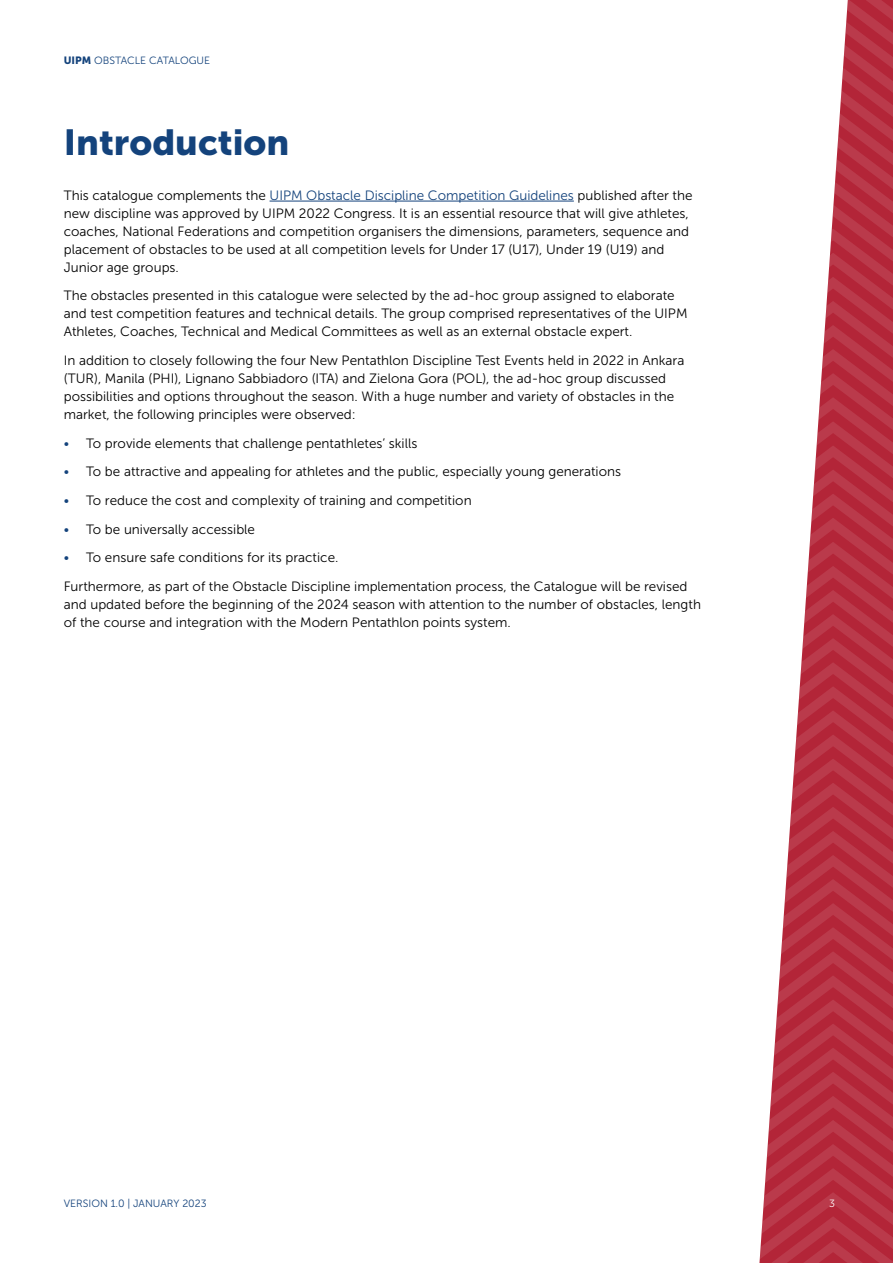
<style>
.page{position:relative;width:893px;height:1263px;background:#fff}
.page>*{position:absolute;margin:0;border:0;box-sizing:border-box;transform-origin:0 0}
.t1{font:36px "Museo Sans 900";color:#14437c}
.t2{font:13.5px/18px "Museo Sans 300";color:#000}
.t3{font:10.5px "Museo Sans 300";color:#14437c}
.t4{font:10.5px "Museo Sans 300";color:#fff}
.s1{font-family:"Museo Sans 900"}
.s2{color:#14437c}
</style>
<div class="page">
<svg style="left:759px;top:0;width:134px;height:1263px"></svg>
<hr style="left:270px;top:201px;width:304px;height:1px;background:#14437c">
<p class="t3" style="left:64px;top:54px;width:148px"><span class="s1">UIPM</span> OBSTACLE CATALOGUE</p>
<h1 class="t1" style="left:64px;top:122px;width:227px">Introduction</h1>
<p class="t2" style="left:64px;top:186px;width:630px">This catalogue complements the <span class="s2">UIPM Obstacle Discipline Competition Guidelines</span> published after the new discipline was approved by UIPM 2022 Congress. It is an essential resource that will give athletes, coaches, National Federations and competition organisers the dimensions, parameters, sequence and placement of obstacles to be used at all competition levels for Under 17 (U17), Under 19 (U19) and Junior age groups.</p>
<p class="t2" style="left:64px;top:287px;width:625px">The obstacles presented in this catalogue were selected by the ad-hoc group assigned to elaborate and test competition features and technical details. The group comprised representatives of the UIPM<br>Athletes, Coaches, Technical and Medical Committees as well as an external obstacle expert.</p>
<p class="t2" style="left:64px;top:351px;width:622px">In addition to closely following the four New Pentathlon Discipline Test Events held in 2022 in Ankara (TUR), Manila (PHI), Lignano Sabbiadoro (ITA) and Zielona Gora (POL), the ad-hoc group discussed possibilities and options throughout the season. With a huge number and variety of obstacles in the market, the following principles were observed:</p>
<p class="t2" style="left:64px;top:434px;width:355px"><span class="s2">•</span> To provide elements that challenge pentathletes’ skills</p>
<p class="t2" style="left:64px;top:463px;width:559px"><span class="s2">•</span> To be attractive and appealing for athletes and the public, especially young generations</p>
<p class="t2" style="left:64px;top:491px;width:409px"><span class="s2">•</span> To reduce the cost and complexity of training and competition</p>
<p class="t2" style="left:64px;top:520px;width:193px"><span class="s2">•</span> To be universally accessible</p>
<p class="t2" style="left:64px;top:543px;width:625px;line-height:28.7px"><span class="s2">•</span> To ensure safe conditions for its practice.<br>Furthermore, as part of the Obstacle Discipline implementation process, the Catalogue will be revised</p>
<p class="t2" style="left:64px;top:595px;width:639px">and updated before the beginning of the 2024 season with attention to the number of obstacles, length of the course and integration with the Modern Pentathlon points system.</p>
<p class="t3" style="left:64px;top:1198px;width:144px">VERSION 1.0 | JANUARY 2023</p>
<p class="t4" style="left:829px;top:1198px;width:7px">3</p>
</div>
